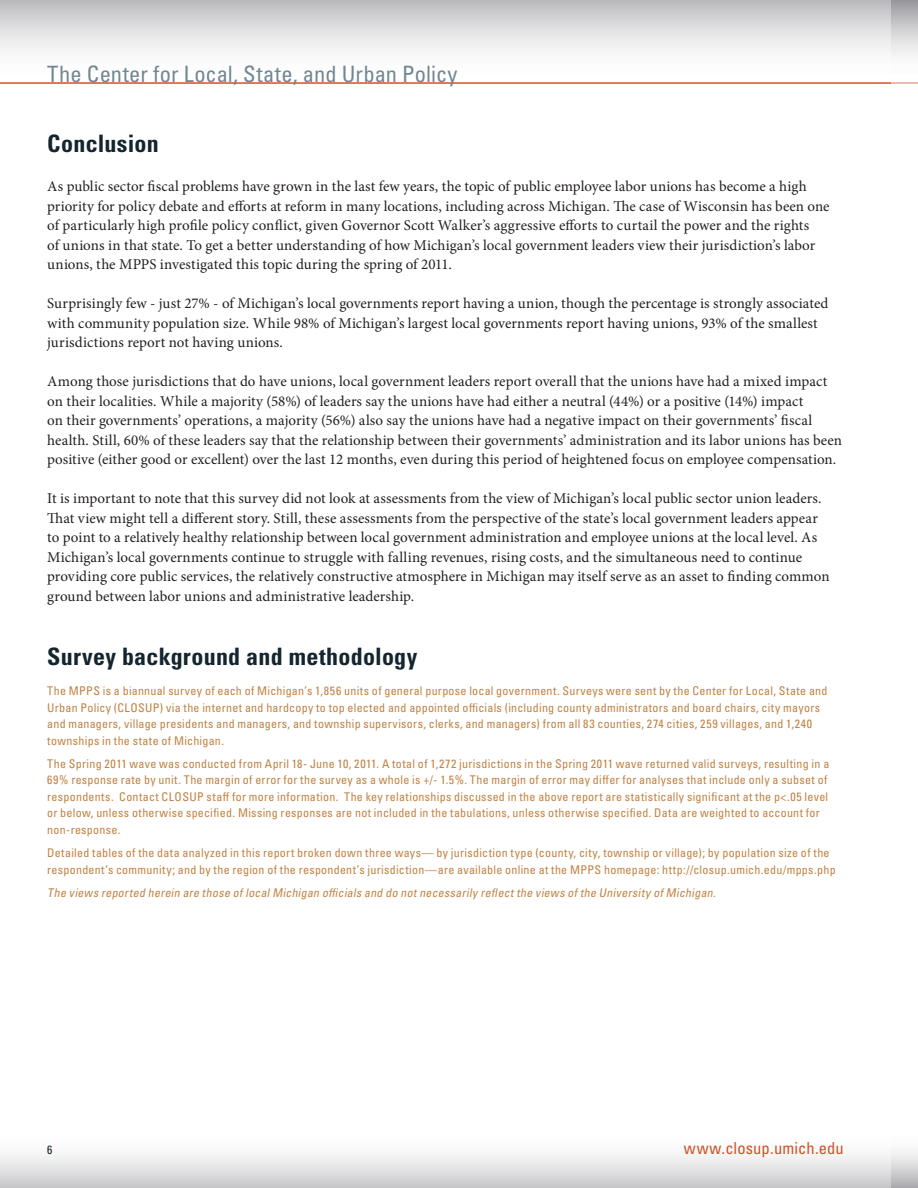
<style>
.page{position:relative;width:918px;height:1188px;background:#fff}
.page>*{position:absolute;margin:0;border:0;box-sizing:border-box;transform-origin:0 0}
.sub_title{font:700 condensed 24px "Univers LT Pro";letter-spacing:.01em;color:#14252f}
.t1{font:condensed 22.5px "Univers LT Pro";letter-spacing:.005em;color:#718791}
.t2{font:condensed 16.5px "Univers LT Pro";letter-spacing:.01em;color:#ce5327}
.t3{font:15px/19.5px "Minion Pro";letter-spacing:.005em;color:#231f20}
.callout_-_dark_orang{font:condensed 12px/16.5px "Univers LT Pro";letter-spacing:.025em;color:#bf8243}
.callout_-_dark_orang-2{font:italic condensed 12px "Univers LT Pro";color:#bf8243}
.t4{font:condensed 12px "Univers LT Pro";color:#14252f}
</style>
<div class="page">
<div style="left:0;top:1127px;width:918px;height:61px;background:linear-gradient(to bottom,#fff,#cfcfd1)"></div>
<div style="left:0;top:0;width:918px;height:84px;background:linear-gradient(to bottom,#c3c3c6,#fff)"></div>
<hr style="left:0;top:82px;width:918px;height:2px;background:#ce5327">
<div style="left:891px;top:1127px;width:27px;height:61px;background:linear-gradient(to bottom,#fff,#b7b7bb)"></div>
<svg style="left:891px;top:0;width:27px;height:84px"></svg>
<h2 class="t1" style="left:47px;top:59px;width:412px">The Center for Local, State, and Urban Policy</h2>
<p class="sub_title" style="left:47px;top:129px;width:113px">Conclusion</p>
<p class="t3" style="left:47px;top:177px;width:784px">As public sector fiscal problems have grown in the last few years, the topic of public employee labor unions has become a high priority for policy debate and efforts at reform in many locations, including across Michigan. The case of Wisconsin has been one of particularly high profile policy conflict, given Governor Scott Walker’s aggressive efforts to curtail the power and the rights<br>of unions in that state. To get a better understanding of how Michigan’s local government leaders view their jurisdiction’s labor unions, the MPPS investigated this topic during the spring of 2011.</p>
<p class="t3" style="left:47px;top:294px;width:783px">Surprisingly few - just 27% - of Michigan’s local governments report having a union, though the percentage is strongly associated with community population size. While 98% of Michigan’s largest local governments report having unions, 93% of the smallest jurisdictions report not having unions.</p>
<p class="t3" style="left:47px;top:372px;width:796px">Among those jurisdictions that do have unions, local government leaders report overall that the unions have had a mixed impact on their localities. While a majority (58%) of leaders say the unions have had either a neutral (44%) or a positive (14%) impact<br>on their governments’ operations, a majority (56%) also say the unions have had a negative impact on their governments’ fiscal health. Still, 60% of these leaders say that the relationship between their governments’ administration and its labor unions has been positive (either good or excellent) over the last 12 months, even during this period of heightened focus on employee compensation.</p>
<p class="t3" style="left:47px;top:489px;width:784px">It is important to note that this survey did not look at assessments from the view of Michigan’s local public sector union leaders.<br>That view might tell a different story. Still, these assessments from the perspective of the state’s local government leaders appear to point to a relatively healthy relationship between local government administration and employee unions at the local level. As Michigan’s local governments continue to struggle with falling revenues, rising costs, and the simultaneous need to continue providing core public services, the relatively constructive atmosphere in Michigan may itself serve as an asset to finding common ground between labor unions and administrative leadership.</p>
<p class="sub_title" style="left:47px;top:642px;width:372px">Survey background and methodology</p>
<p class="callout_-_dark_orang" style="left:47px;top:682px;width:782px">The MPPS is a biannual survey of each of Michigan’s 1,856 units of general purpose local government. Surveys were sent by the Center for Local, State and Urban Policy (CLOSUP) via the internet and hardcopy to top elected and appointed officials (including county administrators and board chairs, city mayors and managers, village presidents and managers, and township supervisors, clerks, and managers) from all 83 counties, 274 cities, 259 villages, and 1,240 townships in the state of Michigan.</p>
<p class="callout_-_dark_orang" style="left:47px;top:755px;width:784px">The Spring 2011 wave was conducted from April 18- June 10, 2011. A total of 1,272 jurisdictions in the Spring 2011 wave returned valid surveys, resulting in a 69% response rate by unit. The margin of error for the survey as a whole is +/- 1.5%. The margin of error may differ for analyses that include only a subset of respondents. Contact CLOSUP staff for more information. The key relationships discussed in the above report are statistically significant at the p&lt;.05 level or below, unless otherwise specified. Missing responses are not included in the tabulations, unless otherwise specified. Data are weighted to account for non-response.</p>
<p class="callout_-_dark_orang" style="left:47px;top:844px;width:790px">Detailed tables of the data analyzed in this report broken down three ways— by jurisdiction type (county, city, township or village); by population size of the respondent’s community; and by the region of the respondent’s jurisdiction—are available online at the MPPS homepage: http://closup.umich.edu/mpps.php</p>
<p class="callout_-_dark_orang-2" style="left:47px;top:885px;width:673px">The views reported herein are those oflocalMichigan officials and do notnecessarily reflectthe views ofthe University ofMichigan.</p>
<p class="t4" style="left:47px;top:1142px;width:7px">6</p>
<p class="t2" style="left:684px;top:1138px;width:161px">www.closup.umich.edu</p>
</div>
